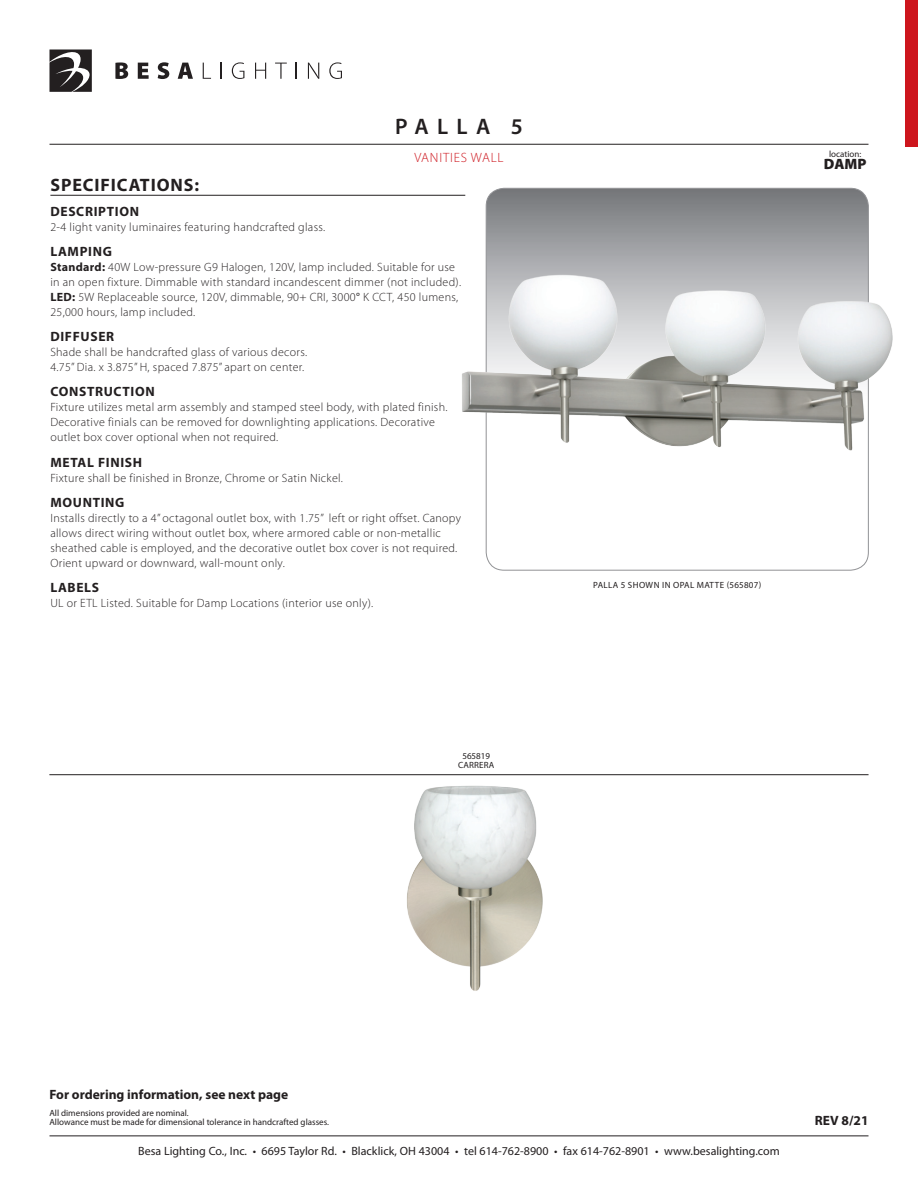
<style>
.page{position:relative;width:918px;height:1188px;background:#fff}
.page>*{position:absolute;margin:0;border:0;box-sizing:border-box;transform-origin:0 0}
.t1{font:600 22.5px "Myriad Pro";letter-spacing:.37em;color:#231f20}
.t2{font:700 18px "Myriad Pro";letter-spacing:.05em;color:#231f20}
.t3{font:900 15px "Myriad Pro";color:#231f20}
.t4{font:700 13.5px "Myriad Pro";letter-spacing:.05em;color:#231f20}
.t5{font:700 13.5px "Myriad Pro";color:#231f20}
.t6{font:300 13.5px "Myriad Pro";letter-spacing:.06em;color:#cd151d}
.t7{font:300 12px/15px "Myriad Pro";letter-spacing:.025em;color:#231f20}
.t8{font:12px "Myriad Pro";color:#231f20}
.t9{font:9px/9px "Myriad Pro";color:#231f20}
.t10{font:9px "Myriad Pro";letter-spacing:.045em;color:#231f20}
.t11{font:9px/9px "Myriad Pro";letter-spacing:.02em;color:#231f20;text-align:center}
.s1{font-weight:700}
.s2{font-weight:400}
</style>
<div class="page">
<hr style="left:50px;top:1136px;width:818px;height:1px;background:#231f20">
<svg style="left:115px;top:62px;width:13px;height:17px"></svg>
<svg style="left:138px;top:63px;width:11px;height:16px"></svg>
<svg style="left:158px;top:62px;width:11px;height:17px"></svg>
<svg style="left:178px;top:63px;width:15px;height:16px"></svg>
<svg style="left:203px;top:63px;width:8px;height:16px"></svg>
<svg style="left:221px;top:63px;width:1px;height:16px"></svg>
<svg style="left:232px;top:62px;width:12px;height:17px"></svg>
<svg style="left:255px;top:63px;width:11px;height:16px"></svg>
<svg style="left:275px;top:63px;width:12px;height:16px"></svg>
<svg style="left:296px;top:63px;width:1px;height:16px"></svg>
<svg style="left:308px;top:63px;width:11px;height:16px"></svg>
<svg style="left:329px;top:62px;width:13px;height:17px"></svg>
<svg style="left:50px;top:50px;width:42px;height:42px"></svg>
<hr style="left:50px;top:144px;width:818px;height:1px;background:#231f20">
<div style="left:905px;top:1px;width:13px;height:146px;background:#cd151d"></div>
<hr style="left:50px;top:195px;width:415px;height:1px;background:#231f20">
<svg style="left:486px;top:188px;width:382px;height:382px"></svg>
<img style="left:462px;top:268px;width:431px;height:196px">
<hr style="left:49px;top:774px;width:820px;height:1px;background:#231f20">
<img style="left:396px;top:775px;width:148px;height:216px">
<h1 class="t1" style="left:395px;top:113px;width:129px">palla 5</h1>
<p class="t6" style="left:414px;top:149px;width:91px">Vanities wall</p>
<p class="t9" style="left:829px;top:149px;width:34px">location:</p>
<p class="t3" style="left:824px;top:154px;width:44px">DAMP</p>
<h2 class="t2" style="left:50px;top:173px;width:150px">SPECIFICATIONS:</h2>
<p class="t4" style="left:50px;top:202px;width:90px">DESCRIPTION</p>
<p class="t7" style="left:50px;top:219px;width:276px">2-4 light vanity luminaires featuring handcrafted glass.</p>
<p class="t4" style="left:50px;top:243px;width:63px">LAMPING</p>
<p class="t7" style="left:50px;top:259px;width:412px"><span class="s1">Standard:</span> 40W Low-pressure G9 Halogen, 120V, lamp included. Suitable for use in an open fixture. Dimmable with standard incandescent dimmer (not included).<br><span class="s1">LED:</span> 5W Replaceable source, 120V, dimmable, 90+ CRI, 3000<span class="s2">°</span> K CCT, 450 lumens, 25,000 hours, lamp included.</p>
<p class="t4" style="left:50px;top:328px;width:65px">DIFFUSER</p>
<p class="t7" style="left:50px;top:345px;width:258px">Shade shall be handcrafted glass of various decors.<br>4.75” Dia. x 3.875” H, spaced 7.875” apart on center.</p>
<p class="t4" style="left:50px;top:383px;width:106px">CONSTRUCTION</p>
<p class="t7" style="left:50px;top:400px;width:399px">Fixture utilizes metal arm assembly and stamped steel body, with plated finish.<br>Decorative finials can be removed for downlighting applications. Decorative outlet box cover optional when not required.</p>
<p class="t4" style="left:50px;top:453px;width:93px">METAL FINISH</p>
<p class="t7" style="left:50px;top:470px;width:294px">Fixture shall be finished in Bronze, Chrome or Satin Nickel.</p>
<p class="t4" style="left:50px;top:493px;width:76px">MOUNTING</p>
<p class="t7" style="left:50px;top:510px;width:412px">Installs directly to a 4” octagonal outlet box, with 1.75” left or right offset. Canopy allows direct wiring without outlet box, where armored cable or non-metallic sheathed cable is employed, and the decorative outlet box cover is not required.<br>Orient upward or downward, wall-mount only.</p>
<p class="t4" style="left:50px;top:579px;width:50px">LABELS</p>
<p class="t7" style="left:50px;top:595px;width:324px">UL or ETL Listed. Suitable for Damp Locations (interior use only).</p>
<p class="t11" style="left:458px;top:751px;width:38px">565819<br>Carrera</p>
<p class="t10" style="left:593px;top:579px;width:170px">palla 5 shown in opal matte (565807)</p>
<p class="t5" style="left:50px;top:1086px;width:240px">For ordering information, see next page</p>
<p class="t9" style="left:50px;top:1108px;width:281px">All dimensions provided are nominal.<br>Allowance must be made for dimensional tolerance in handcrafted glasses.</p>
<p class="t8" style="left:138px;top:1144px;width:643px">Besa Lighting Co., Inc. • 6695 Taylor Rd. • Blacklick, OH 43004 • tel 614-762-8900 • fax 614-762-8901 • www.besalighting.com</p>
<p class="t4" style="left:815px;top:1112px;width:55px">REV 8/21</p>
</div>
